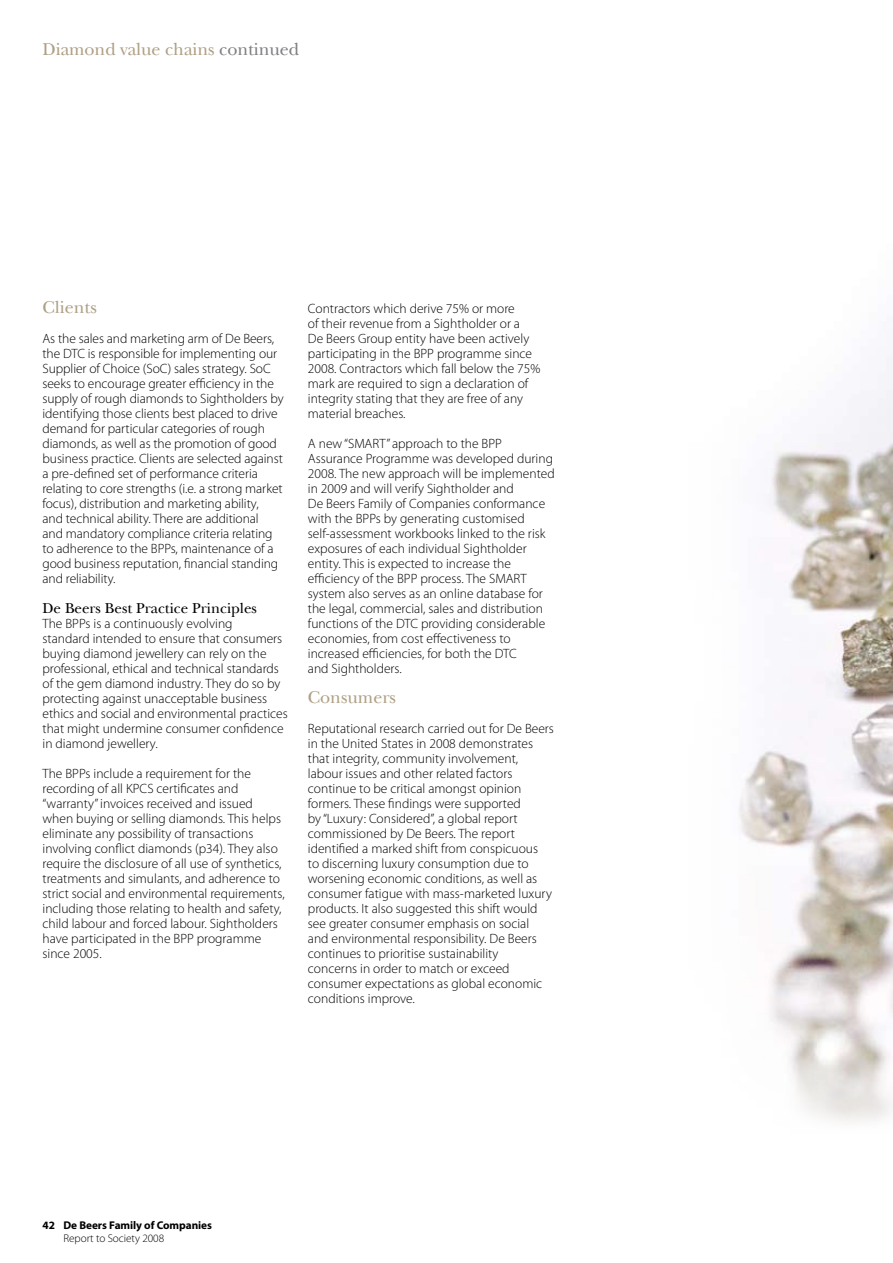
<style>
.page{position:relative;width:893px;height:1263px;background:#fff}
.page>*{position:absolute;margin:0;border:0;box-sizing:border-box;transform-origin:0 0}
.t1{font:18px "New Baskerville";letter-spacing:-.005em;color:#afa085}
.t2{font:15px "New Baskerville";color:#000}
.t3{font:300 13.5px/15px "Myriad Pro";color:#000}
.t4{font:700 11.25px "Myriad Pro";letter-spacing:-.005em;color:#000}
.t5{font:300 11.25px "Myriad Pro";letter-spacing:-.005em;color:#000}
.s1{color:#807f83}
</style>
<div class="page">
<img style="left:739px;top:356px;width:154px;height:766px">
<h1 class="t1" style="left:43px;top:38px;width:258px">Diamond value chains <span class="s1">continued</span></h1>
<h1 class="t1" style="left:43px;top:296px;width:56px">Clients</h1>
<p class="t3" style="left:43px;top:331px;width:243px">As the sales and marketing arm of De Beers, the DTC is responsible for implementing our Supplier of Choice (SoC) sales strategy. SoC seeks to encourage greater efficiency in the supply of rough diamonds to Sightholders by identifying those clients best placed to drive demand for particular categories of rough diamonds, as well as the promotion of good business practice. Clients are selected against a pre-defined set of performance criteria relating to core strengths (i.e. a strong market focus), distribution and marketing ability,<br>and technical ability. There are additional<br>and mandatory compliance criteria relating to adherence to the BPPs, maintenance of a good business reputation, financial standing and reliability.</p>
<p class="t2" style="left:43px;top:599px;width:216px">De Beers Best Practice Principles</p>
<p class="t3" style="left:43px;top:616px;width:247px">The BPPs is a continuously evolving<br>standard intended to ensure that consumers buying diamond jewellery can rely on the professional, ethical and technical standards of the gem diamond industry. They do so by protecting against unacceptable business ethics and social and environmental practices that might undermine consumer confidence in diamond jewellery.</p>
<p class="t3" style="left:43px;top:766px;width:244px">The BPPs include a requirement for the recording of all KPCS certificates and “warranty” invoices received and issued when buying or selling diamonds. This helps eliminate any possibility of transactions involving conflict diamonds (p34). They also require the disclosure of all use of synthetics, treatments and simulants, and adherence to strict social and environmental requirements, including those relating to health and safety, child labour and forced labour. Sightholders have participated in the BPP programme since 2005.</p>
<p class="t3" style="left:308px;top:301px;width:234px">Contractors which derive 75% or more<br>of their revenue from a Sightholder or a<br>De Beers Group entity have been actively participating in the BPP programme since 2008. Contractors which fall below the 75% mark are required to sign a declaration of integrity stating that they are free of any material breaches.</p>
<p class="t3" style="left:308px;top:436px;width:248px">A new “SMART” approach to the BPP Assurance Programme was developed during 2008. The new approach will be implemented in 2009 and will verify Sightholder and<br>De Beers Family of Companies conformance with the BPPs by generating customised self-assessment workbooks linked to the risk exposures of each individual Sightholder entity. This is expected to increase the efficiency of the BPP process. The SMART system also serves as an online database for the legal, commercial, sales and distribution functions of the DTC providing considerable economies, from cost effectiveness to increased efficiencies, for both the DTC<br>and Sightholders.</p>
<h1 class="t1" style="left:308px;top:686px;width:90px">Consumers</h1>
<p class="t3" style="left:308px;top:721px;width:248px">Reputational research carried out for De Beers in the United States in 2008 demonstrates that integrity, community involvement, labour issues and other related factors continue to be critical amongst opinion formers. These findings were supported<br>by “Luxury: Considered”, a global report commissioned by De Beers. The report identified a marked shift from conspicuous<br>to discerning luxury consumption due to worsening economic conditions, as well as consumer fatigue with mass-marketed luxury products. It also suggested this shift would see greater consumer emphasis on social<br>and environmental responsibility. De Beers continues to prioritise sustainability<br>concerns in order to match or exceed consumer expectations as global economic conditions improve.</p>
<p class="t4" style="left:43px;top:1218px;width:171px">42 De Beers Family of Companies</p>
<p class="t5" style="left:64px;top:1232px;width:102px">Report to Society 2008</p>
</div>
